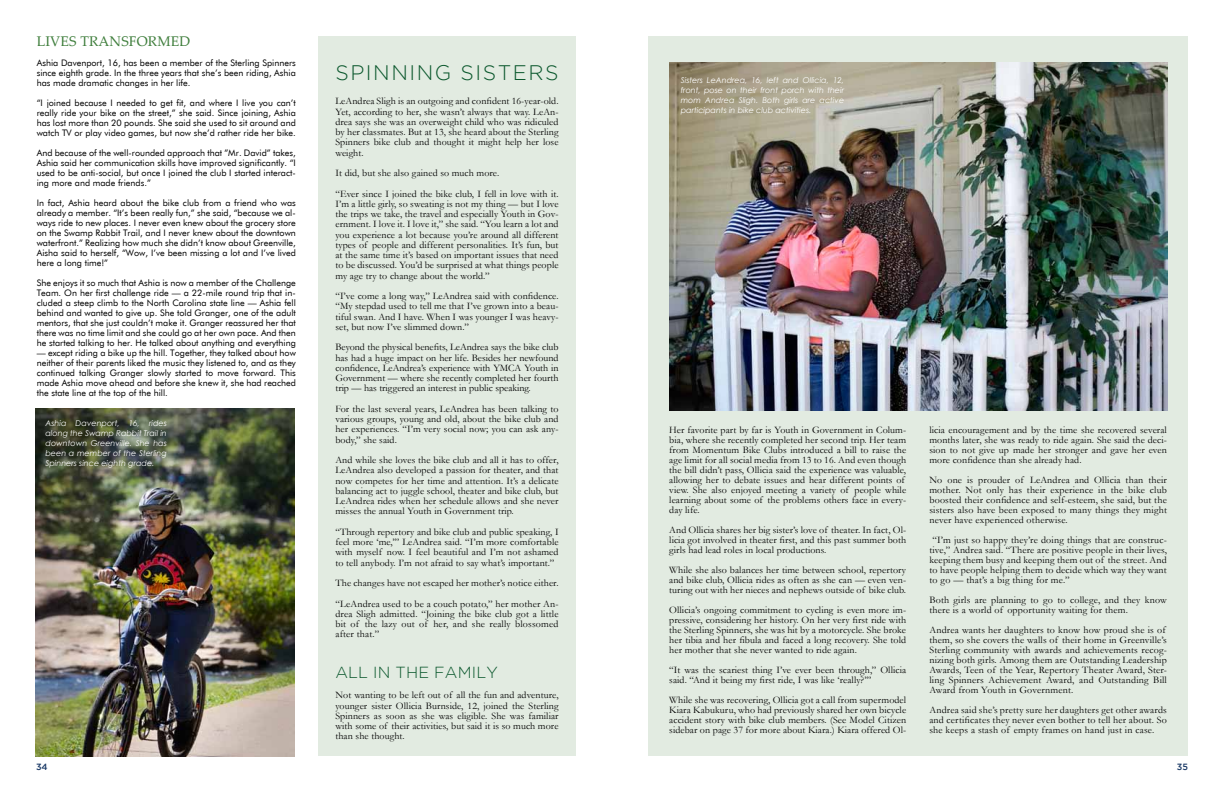
<style>
.page{position:relative;width:1224px;height:792px;background:#fff}
.page>*{position:absolute;margin:0;border:0;box-sizing:border-box;transform-origin:0 0}
.t1{font:300 21px "Gotham";letter-spacing:.075em;color:#0b582d}
.t2{font:300 16px "Gotham";letter-spacing:.01em;color:#0b582d}
.t3{font:14px "Palatino Linotype";letter-spacing:.01em;color:#3f7e3c}
.t4{font:10px/10px "Garamond";letter-spacing:.01em;color:#000;text-align:justify}
.t5{font:9px/10px "Futura BT";color:#000;text-align:justify}
.t6{font:500 9px "Gotham";color:#173764}
.t7{font:italic 8px/10px "Century Gothic";color:#fff;text-align:justify}
</style>
<div class="page">
<div style="left:319px;top:36px;width:257px;height:720px;background:#e2ebe1"></div>
<div style="left:648px;top:36px;width:540px;height:720px;background:#e2ebe1"></div>
<img style="left:36px;top:409px;width:259px;height:348px">
<img style="left:669px;top:63px;width:498px;height:348px">
<h3 class="t3" style="left:37px;top:32px;width:155px">LIVES TRANSFORMED</h3>
<p class="t5" style="left:37px;top:58px;width:261px">Ashia Davenport, 16, has been a member of the Sterling Spinners since eighth grade. In the three years that she’s been riding, Ashia has made dramatic changes in her life.</p>
<p class="t5" style="left:37px;top:98px;width:261px">“I joined because I needed to get fit, and where I live you can’t really ride your bike on the street,” she said. Since joining, Ashia has lost more than 20 pounds. She said she used to sit around and watch TV or play video games, but now she’d rather ride her bike.</p>
<p class="t5" style="left:37px;top:148px;width:261px">And because of the well-rounded approach that ”Mr. David” takes, Ashia said her communication skills have improved significantly. “I used to be anti-social, but once I joined the club I started interact&shy;ing more and made friends.”</p>
<p class="t5" style="left:37px;top:198px;width:261px">In fact, Ashia heard about the bike club from a friend who was already a member. “It’s been really fun,” she said, “because we al&shy;ways ride to new places. I never even knew about the grocery store on the Swamp Rabbit Trail, and I never knew about the downtown waterfront.” Realizing how much she didn’t know about Greenville, Aisha said to herself, “Wow, I’ve been missing a lot and I’ve lived here a long time!”</p>
<p class="t5" style="left:37px;top:278px;width:261px">She enjoys it so much that Ashia is now a member of the Challenge Team. On her first challenge ride — a 22-mile round trip that in&shy;cluded a steep climb to the North Carolina state line — Ashia fell behind and wanted to give up. She told Granger, one of the adult mentors, that she just couldn’t make it. Granger reassured her that there was no time limit and she could go at her own pace. And then he started talking to her. He talked about anything and everything</p>
<p class="t5" style="left:37px;top:348px;width:261px">— except riding a bike up the hill. Together, they talked about how neither of their parents liked the music they listened to, and as they continued talking Granger slowly started to move forward. This made Ashia move ahead and before she knew it, she had reached the state line at the top of the hill.</p>
<p class="t7" style="left:46px;top:418px;width:123px">Ashia Davenport, 16, rides along the Swamp Rabbit Trail in downtown Greenville. She has been a member of the Sterling Spinners since eighth grade.</p>
<h1 class="t1" style="left:335px;top:61px;width:225px">SPINNING SISTERS</h1>
<p class="t4" style="left:335px;top:96px;width:225px">LeAndrea Sligh is an outgoing and confident 16-year-old.<br>Yet, according to her, she wasn’t always that way. LeAn&shy;drea says she was an overweight child who was ridiculed by her classmates. But at 13, she heard about the Sterling Spinners bike club and thought it might help her lose weight.</p>
<p class="t4" style="left:335px;top:162px;width:225px;line-height:20.5px">It did, but she also gained so much more.<br>“Ever since I joined the bike club, I fell in love with it.</p>
<p class="t4" style="left:335px;top:198px;width:225px">I’m a little girly, so sweating is not my thing — but I love the trips we take, the travel and especially Youth in Gov&shy;ernment. I love it. I love it,” she said. “You learn a lot and you experience a lot because you’re around all different types of people and different personalities. It’s fun, but at the same time it’s based on important issues that need to be discussed. You’d be surprised at what things people my age try to change about the world.”</p>
<p class="t4" style="left:335px;top:291px;width:225px">“I’ve come a long way,” LeAndrea said with confidence. “My stepdad used to tell me that I’ve grown into a beau&shy;tiful swan. And I have. When I was younger I was heavy&shy;set, but now I’ve slimmed down.”</p>
<p class="t4" style="left:335px;top:342px;width:225px">Beyond the physical benefits, LeAndrea says the bike club has had a huge impact on her life. Besides her newfound confidence, LeAndrea’s experience with YMCA Youth in Government — where she recently completed her fourth trip — has triggered an interest in public speaking.</p>
<p class="t4" style="left:335px;top:403px;width:225px">For the last several years, LeAndrea has been talking to various groups, young and old, about the bike club and her experiences. “I’m very social now; you can ask any&shy;body,” she said.</p>
<p class="t4" style="left:335px;top:455px;width:225px;line-height:10.3px">And while she loves the bike club and all it has to offer, LeAndrea also developed a passion for theater, and that now competes for her time and attention. It’s a delicate balancing act to juggle school, theater and bike club, but LeAndrea rides when her schedule allows and she never misses the annual Youth in Government trip.</p>
<p class="t4" style="left:335px;top:526px;width:225px;line-height:10.3px">“Through repertory and bike club and public speaking, I feel more ‘me,’” LeAndrea said. “I’m more comfortable with myself now. I feel beautiful and I’m not ashamed to tell anybody. I’m not afraid to say what’s important.”</p>
<p class="t4" style="left:335px;top:572px;width:225px;line-height:20.5px">The changes have not escaped her mother’s notice either. “LeAndrea used to be a couch potato,” her mother An-</p>
<p class="t4" style="left:335px;top:608px;width:225px;line-height:10.3px">drea Sligh admitted. “Joining the bike club got a little bit of the lazy out of her, and she really blossomed after that.”</p>
<h2 class="t2" style="left:335px;top:663px;width:164px">ALL IN THE FAMILY</h2>
<p class="t4" style="left:335px;top:690px;width:225px">Not wanting to be left out of all the fun and adventure, younger sister Ollicia Burnside, 12, joined the Sterling Spinners as soon as she was eligible. She was familiar with some of their activities, but said it is so much more than she thought.</p>
<p class="t7" style="left:681px;top:74px;width:165px">Sisters LeAndrea, 16, left and Ollicia, 12, front, pose on their front porch with their mom Andrea Sligh. Both girls are active participants in bike club activities.</p>
<p class="t4" style="left:669px;top:424px;width:238px;text-align:left">Her favorite part by far is Youth in Government in Colum&shy;bia, where she recently completed her second trip. Her team from Momentum Bike Clubs introduced a bill to raise the age limit for all social media from 13 to 16. And even though the bill didn’t pass, Ollicia said the experience was valuable, allowing her to debate issues and hear different points of view. She also enjoyed meeting a variety of people while learning about some of the problems others face in every&shy;day life.</p>
<p class="t4" style="left:669px;top:524px;width:238px">And Ollicia shares her big sister’s love of theater. In fact, Ol&shy;licia got involved in theater first, and this past summer both girls had lead roles in local productions.</p>
<p class="t4" style="left:669px;top:564px;width:238px">While she also balances her time between school, repertory and bike club, Ollicia rides as often as she can — even ven&shy;turing out with her nieces and nephews outside of bike club.</p>
<p class="t4" style="left:669px;top:604px;width:238px">Ollicia’s ongoing commitment to cycling is even more im&shy;pressive, considering her history. On her very first ride with the Sterling Spinners, she was hit by a motorcycle. She broke her tibia and her fibula and faced a long recovery. She told her mother that she never wanted to ride again.</p>
<p class="t4" style="left:669px;top:664px;width:238px">“It was the scariest thing I’ve ever been through,” Ollicia said. “And it being my first ride, I was like ‘really?’”</p>
<p class="t4" style="left:669px;top:694px;width:238px">While she was recovering, Ollicia got a call from supermodel Kiara Kabukuru, who had previously shared her own bicycle accident story with bike club members. (See Model Citizen sidebar on page 37 for more about Kiara.) Kiara offered Ol-</p>
<p class="t4" style="left:929px;top:424px;width:239px">licia encouragement and by the time she recovered several months later, she was ready to ride again. She said the deci&shy;sion to not give up made her stronger and gave her even more confidence than she already had.</p>
<p class="t4" style="left:929px;top:474px;width:239px">No one is prouder of LeAndrea and Ollicia than their mother. Not only has their experience in the bike club boosted their confidence and self-esteem, she said, but the sisters also have been exposed to many things they might never have experienced otherwise.</p>
<p class="t4" style="left:929px;top:534px;width:239px">“I’m just so happy they’re doing things that are construc&shy;tive,” Andrea said. “There are positive people in their lives, keeping them busy and keeping them out of the street. And to have people helping them to decide which way they want to go — that’s a big thing for me.”</p>
<p class="t4" style="left:929px;top:594px;width:239px">Both girls are planning to go to college, and they know there is a world of opportunity waiting for them.</p>
<p class="t4" style="left:929px;top:624px;width:239px;text-align:left">Andrea wants her daughters to know how proud she is of them, so she covers the walls of their home in Greenville’s Sterling community with awards and achievements recog&shy;nizing both girls. Among them are Outstanding Leadership Awards, Teen of the Year, Repertory Theater Award, Ster&shy;ling Spinners Achievement Award, and Outstanding Bill Award from Youth in Government.</p>
<p class="t4" style="left:929px;top:704px;width:239px">Andrea said she’s pretty sure her daughters get other awards and certificates they never even bother to tell her about. So she keeps a stash of empty frames on hand just in case.</p>
<p class="t6" style="left:36px;top:761px;width:13px">34</p>
<p class="t6" style="left:1177px;top:761px;width:13px">35</p>
</div>
